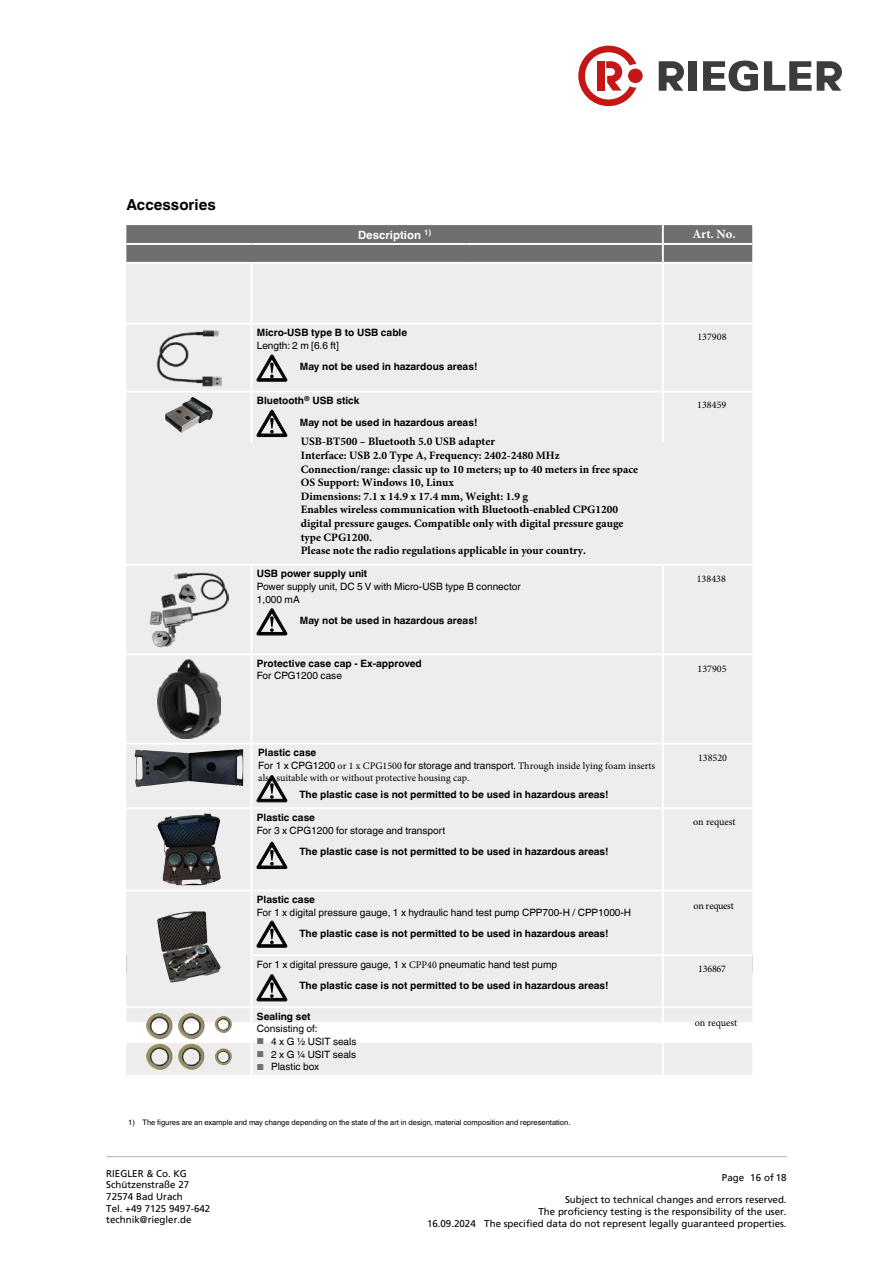
<style>
.page{position:relative;width:893px;height:1263px;background:#fff}
.page>*{position:absolute;margin:0;border:0;box-sizing:border-box;transform-origin:0 0}
.t1{font:700 15.15px "Helvetica World";color:#000}
.t2{font:700 12.6px "Minion Pro";color:#fff}
.t3{font:700 11.4px/13.6px "Minion Pro";color:#000}
.t4{font:700 11.4px "Helvetica World";color:#fff}
.t5{font:700 10.05px/21.5px "Helvetica World";color:#000}
.t6{font:10.05px/12.6px "Helvetica World";color:#000}
.t7{font:10.05px/12.6px "Minion Pro";color:#000}
.t8{font:10.05px "Minion Pro";letter-spacing:-.03em;color:#000}
.t9{font:9.75px/11.7px "Frutiger LT Pro";color:#000}
.t10{font:7.5px "Helvetica World";color:#000}
.s1{font-family:"Helvetica World"}
.s2{font-weight:400}
.s3{font-family:"Minion Pro";font-weight:400}
.s4{font-size:8.55px;color:#706f6f}
</style>
<div class="page">
<svg style="left:659px;top:61px;width:25px;height:30px"></svg>
<div style="left:689px;top:61px;width:8px;height:30px;background:#3c3c3b"></div>
<svg style="left:703px;top:61px;width:55px;height:30px"></svg>
<svg style="left:764px;top:61px;width:78px;height:30px"></svg>
<svg style="left:578px;top:46px;width:58px;height:60px"></svg>
<div style="left:628px;top:69px;width:15px;height:14px;background:#c51718;border-radius:50%"></div>
<hr style="left:106px;top:1156px;width:681px;height:1px;background:#b3b2b2">
<div style="left:126px;top:225px;width:626px;height:37px;background:#706f6f"></div>
<div style="left:126px;top:264px;width:626px;height:811px;background:#ededed"></div>
<hr style="left:251px;top:264px;width:1px;height:59px;background:#fff">
<hr style="left:662px;top:264px;width:2px;height:59px;background:#fff">
<hr style="left:126px;top:323px;width:126px;height:2px;background:#fff">
<hr style="left:252px;top:323px;width:214px;height:2px;background:#fff">
<hr style="left:251px;top:325px;width:1px;height:66px;background:#fff">
<hr style="left:466px;top:323px;width:197px;height:2px;background:#fff">
<hr style="left:663px;top:323px;width:89px;height:2px;background:#fff">
<hr style="left:662px;top:325px;width:2px;height:66px;background:#fff">
<hr style="left:126px;top:391px;width:126px;height:2px;background:#fff">
<hr style="left:252px;top:391px;width:214px;height:2px;background:#fff">
<hr style="left:251px;top:393px;width:1px;height:50px;background:#fff">
<hr style="left:466px;top:391px;width:197px;height:2px;background:#fff">
<hr style="left:663px;top:391px;width:89px;height:2px;background:#fff">
<hr style="left:662px;top:393px;width:2px;height:50px;background:#fff">
<hr style="left:126px;top:564px;width:126px;height:2px;background:#fff">
<hr style="left:252px;top:564px;width:214px;height:2px;background:#fff">
<hr style="left:251px;top:566px;width:1px;height:87px;background:#fff">
<hr style="left:466px;top:564px;width:197px;height:2px;background:#fff">
<hr style="left:663px;top:564px;width:89px;height:2px;background:#fff">
<hr style="left:662px;top:566px;width:2px;height:87px;background:#fff">
<hr style="left:126px;top:653px;width:126px;height:2px;background:#fff">
<hr style="left:252px;top:653px;width:214px;height:2px;background:#fff">
<hr style="left:251px;top:655px;width:1px;height:88px;background:#fff">
<hr style="left:466px;top:653px;width:197px;height:2px;background:#fff">
<hr style="left:663px;top:653px;width:89px;height:2px;background:#fff">
<hr style="left:662px;top:655px;width:2px;height:88px;background:#fff">
<hr style="left:126px;top:743px;width:126px;height:1px;background:#fff">
<hr style="left:252px;top:743px;width:214px;height:1px;background:#fff">
<hr style="left:251px;top:744px;width:1px;height:63px;background:#fff">
<hr style="left:466px;top:743px;width:197px;height:1px;background:#fff">
<hr style="left:663px;top:743px;width:89px;height:1px;background:#fff">
<hr style="left:662px;top:744px;width:2px;height:63px;background:#fff">
<hr style="left:126px;top:807px;width:126px;height:2px;background:#fff">
<hr style="left:252px;top:807px;width:214px;height:2px;background:#fff">
<hr style="left:251px;top:809px;width:1px;height:81px;background:#fff">
<hr style="left:466px;top:807px;width:197px;height:2px;background:#fff">
<hr style="left:663px;top:807px;width:89px;height:2px;background:#fff">
<hr style="left:662px;top:809px;width:2px;height:81px;background:#fff">
<hr style="left:126px;top:1006px;width:126px;height:2px;background:#fff">
<hr style="left:252px;top:1006px;width:214px;height:2px;background:#fff">
<hr style="left:251px;top:1008px;width:1px;height:67px;background:#fff">
<hr style="left:466px;top:1006px;width:197px;height:2px;background:#fff">
<hr style="left:663px;top:1006px;width:89px;height:2px;background:#fff">
<hr style="left:662px;top:1008px;width:2px;height:67px;background:#fff">
<hr style="left:126px;top:243px;width:126px;height:2px;background:#fff">
<hr style="left:252px;top:243px;width:214px;height:2px;background:#fff">
<hr style="left:466px;top:243px;width:197px;height:2px;background:#fff">
<hr style="left:663px;top:243px;width:89px;height:2px;background:#fff">
<svg style="left:662px;top:225px;width:2px;height:37px"></svg>
<hr style="left:126px;top:890px;width:126px;height:1px;background:#fff">
<hr style="left:252px;top:890px;width:214px;height:1px;background:#fff">
<hr style="left:251px;top:891px;width:1px;height:63px;background:#fff">
<hr style="left:466px;top:890px;width:197px;height:1px;background:#fff">
<hr style="left:663px;top:890px;width:89px;height:1px;background:#fff">
<hr style="left:662px;top:891px;width:2px;height:63px;background:#fff">
<hr style="left:251px;top:954px;width:215px;height:2px;background:#fff">
<hr style="left:251px;top:956px;width:1px;height:50px;background:#fff">
<hr style="left:466px;top:954px;width:197px;height:2px;background:#fff">
<hr style="left:663px;top:954px;width:89px;height:2px;background:#fff">
<hr style="left:662px;top:956px;width:2px;height:50px;background:#fff">
<img style="left:157px;top:329px;width:64px;height:57px">
<img style="left:165px;top:397px;width:48px;height:36px">
<img style="left:150px;top:570px;width:78px;height:79px">
<img style="left:157px;top:659px;width:64px;height:79px">
<img style="left:135px;top:749px;width:106px;height:38px">
<img style="left:157px;top:814px;width:64px;height:71px">
<img style="left:157px;top:911px;width:64px;height:72px">
<img style="left:146px;top:1013px;width:86px;height:57px">
<svg style="left:257px;top:355px;width:30px;height:26px"></svg>
<svg style="left:257px;top:410px;width:30px;height:27px"></svg>
<svg style="left:257px;top:609px;width:30px;height:26px"></svg>
<svg style="left:257px;top:775px;width:30px;height:27px"></svg>
<svg style="left:257px;top:842px;width:30px;height:27px"></svg>
<svg style="left:257px;top:921px;width:30px;height:26px"></svg>
<svg style="left:257px;top:974px;width:30px;height:27px"></svg>
<h1 class="t1" style="left:126px;top:196px;width:91px">Accessories</h1>
<p class="t4" style="left:358px;top:228px;width:75px">Description <sup>1)</sup></p>
<p class="t5" style="left:257px;top:322px;width:152px">Micro-USB type B to USB cable</p>
<p class="t6" style="left:257px;top:339px;width:83px">Length: 2 m [6.6 ft]</p>
<p class="t5" style="left:300px;top:356px;width:179px">May not be used in hazardous areas!</p>
<p class="t2" style="left:692px;top:225px;width:45px">Art. No.</p>
<p class="t7" style="left:697px;top:331px;width:31px">137908</p>
<p class="t5" style="left:300px;top:390px;width:179px;text-indent:-43px">Bluetooth<sup>®</sup> USB stick<br>May not be used in hazardous areas!</p>
<p class="t7" style="left:697px;top:398px;width:31px">138459</p>
<p class="t3" style="left:301px;top:435px;width:339px">USB-BT500 – Bluetooth 5.0 USB adapter<br>Interface: USB 2.0 Type A, Frequency: 2402-2480 MHz Connection/range: classic up to 10 meters; up to 40 meters in free space OS Support: Windows 10, Linux<br>Dimensions: 7.1 x 14.9 x 17.4 mm, Weight: 1.9 g<br>Enables wireless communication with Bluetooth-enabled CPG1200 digital pressure gauges. Compatible only with digital pressure gauge type CPG1200.<br>Please note the radio regulations applicable in your country.</p>
<p class="t5" style="left:257px;top:563px;width:112px">USB power supply unit</p>
<p class="t6" style="left:257px;top:580px;width:265px">Power supply unit, DC 5 V with Micro-USB type B connector<br>1,000 mA</p>
<p class="t5" style="left:300px;top:610px;width:179px">May not be used in hazardous areas!</p>
<p class="t5" style="left:257px;top:653px;width:166px">Protective case cap - Ex-approved</p>
<p class="t6" style="left:257px;top:670px;width:87px">For CPG1200 case</p>
<p class="t5" style="left:258px;top:742px;width:60px">Plastic case</p>
<p class="t7" style="left:258px;top:759px;width:398px"><span class="s1">For 1 x CPG1200</span> or 1 x CPG1500 <span class="s1">for storage and transport</span>. Through inside lying foam inserts also suitable with or without protective housing cap.</p>
<p class="t5" style="left:299px;top:784px;width:311px">The plastic case is not permitted to be used in hazardous areas!</p>
<p class="t5" style="left:257px;top:807px;width:60px">Plastic case</p>
<p class="t6" style="left:257px;top:824px;width:190px">For 3 x CPG1200 for storage and transport</p>
<p class="t5" style="left:299px;top:841px;width:311px">The plastic case is not permitted to be used in hazardous areas!</p>
<p class="t5" style="left:257px;top:889px;width:60px">Plastic case</p>
<p class="t6" style="left:257px;top:906px;width:376px">For 1 x digital pressure gauge, 1 x hydraulic hand test pump CPP700-H / CPP1000-H</p>
<p class="t5" style="left:299px;top:923px;width:311px">The plastic case is not permitted to be used in hazardous areas!</p>
<p class="t7" style="left:697px;top:573px;width:31px">138438</p>
<p class="t7" style="left:697px;top:662px;width:31px">137905</p>
<p class="t7" style="left:698px;top:751px;width:31px">138520</p>
<p class="t7" style="left:693px;top:815px;width:44px">on request</p>
<p class="t8" style="left:693px;top:899px;width:42px">on request</p>
<p class="t5" style="left:299px;top:954px;width:311px;text-indent:-42px"><span class="s2">For 1 x digital pressure gauge, 1 x</span> <span class="s3">CPP40</span> <span class="s2">pneumatic hand test pump<br></span>The plastic case is not permitted to be used in hazardous areas!</p>
<p class="t7" style="left:698px;top:962px;width:29px">136867</p>
<p class="t5" style="left:257px;top:1006px;width:55px">Sealing set</p>
<p class="t6" style="left:257px;top:1023px;width:62px">Consisting of:</p>
<p class="t6" style="left:257px;top:1035px;width:101px"><span class="s4">■</span> 4 x G ½ USIT seals</p>
<p class="t6" style="left:257px;top:1048px;width:101px"><span class="s4">■</span> 2 x G ¼ USIT seals</p>
<p class="t6" style="left:257px;top:1060px;width:64px"><span class="s4">■</span> Plastic box</p>
<p class="t7" style="left:695px;top:1016px;width:44px">on request</p>
<p class="t10" style="left:128px;top:1118px;width:444px">1) The figures are an example and may change depending on the state of the art in design, material composition and representation.</p>
<p class="t9" style="left:106px;top:1167px;width:105px">RIEGLER &amp; Co. KG<br>Schützenstraße 27<br>72574 Bad Urach<br>Tel. +49 7125 9497-642 technik@riegler.de</p>
<p class="t9" style="left:427px;top:1217px;width:50px">16.09.2024</p>
<p class="t9" style="left:722px;top:1172px;width:66px">Page 16 of 18</p>
<p class="t9" style="left:484px;top:1194px;width:304px;text-align:right">Subject to technical changes and errors reserved.<br>The proficiency testing is the responsibility of the user.<br>The specified data do not represent legally guaranteed properties.</p>
</div>
